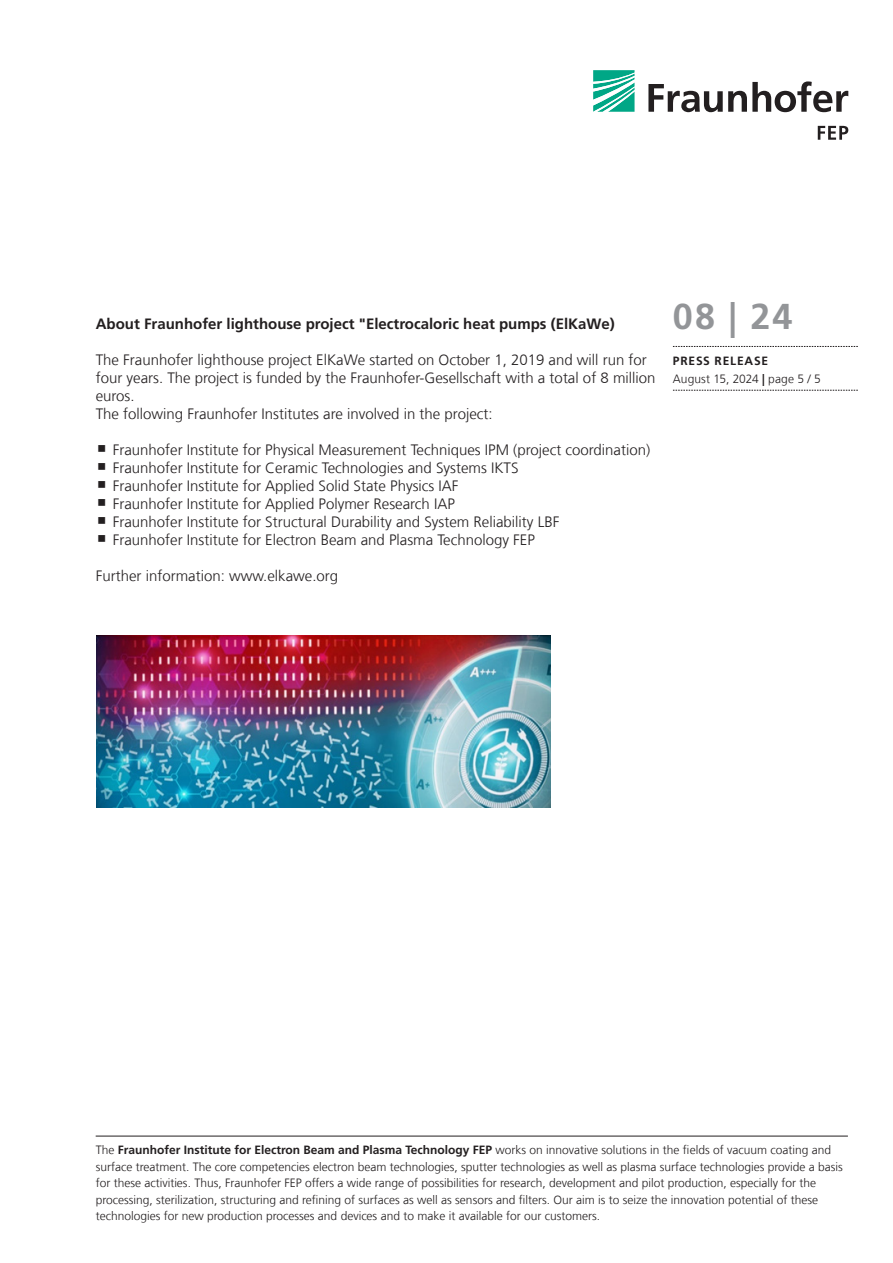
<style>
.page{position:relative;width:893px;height:1263px;background:#fff}
.page>*{position:absolute;margin:0;border:0;box-sizing:border-box;transform-origin:0 0}
.t1{font:700 36px "Frutiger LT Com";color:#939598}
.t2{font:300 15px/18px "Frutiger LT Com";color:#231f20}
.t3{font:700 15px "Frutiger LT Com";color:#231f20}
.t4{font:300 12px/16.5px "Frutiger LT Com";color:#231f20}
.s1{font-weight:700}
</style>
<div class="page">
<svg style="left:593px;top:70px;width:41px;height:42px"></svg>
<svg style="left:648px;top:81px;width:200px;height:31px"></svg>
<svg style="left:818px;top:126px;width:30px;height:14px"></svg>
<svg style="left:673px;top:346px;width:185px;height:1px"></svg>
<svg style="left:673px;top:390px;width:185px;height:1px"></svg>
<img style="left:96px;top:635px;width:455px;height:172px">
<hr style="left:96px;top:1136px;width:752px;height:1px;background:#231f20">
<p class="t3" style="left:96px;top:315px;width:520px">About Fraunhofer lighthouse project "Electrocaloric heat pumps (ElKaWe)</p>
<p class="t2" style="left:96px;top:351px;width:561px">The Fraunhofer lighthouse project ElKaWe started on October 1, 2019 and will run for four years. The project is funded by the Fraunhofer-Gesellschaft with a total of 8 million euros.<br>The following Fraunhofer Institutes are involved in the project:</p>
<p class="t2" style="left:113px;top:441px;width:539px">Fraunhofer Institute for Physical Measurement Techniques IPM (project coordination)<br>Fraunhofer Institute for Ceramic Technologies and Systems IKTS<br>Fraunhofer Institute for Applied Solid State Physics IAF<br>Fraunhofer Institute for Applied Polymer Research IAP<br>Fraunhofer Institute for Structural Durability and System Reliability LBF<br>Fraunhofer Institute for Electron Beam and Plasma Technology FEP</p>
<p class="t2" style="left:96px;top:567px;width:244px">Further information: www.elkawe.org</p>
<h1 class="t1" style="left:673px;top:295px;width:121px">08 | 24</h1>
<p class="t4" style="left:673px;top:352px;width:149px;line-height:18px"><span class="s1">PRESS RELEASE<br></span>August 15, 2024 <span class="s1">|</span> page 5 / 5</p>
<p class="t4" style="left:96px;top:1142px;width:749px">The <span class="s1">Fraunhofer Institute for Electron Beam and Plasma Technology FEP</span> works on innovative solutions in the fields of vacuum coating and surface treatment. The core competencies electron beam technologies, sputter technologies as well as plasma surface technologies provide a basis for these activities. Thus, Fraunhofer FEP offers a wide range of possibilities for research, development and pilot production, especially for the processing, sterilization, structuring and refining of surfaces as well as sensors and filters. Our aim is to seize the innovation potential of these technologies for new production processes and devices and to make it available for our customers.</p>
</div>
